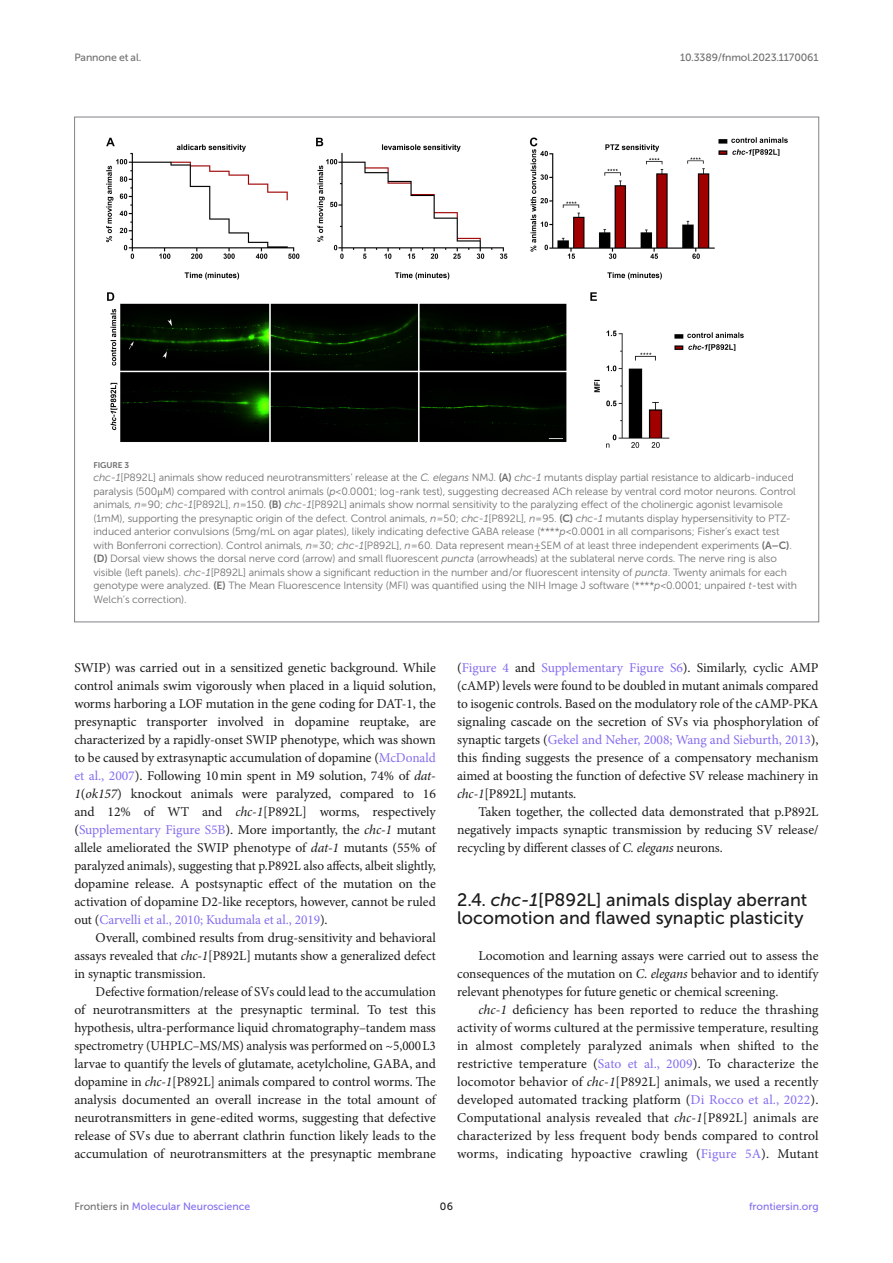
<style>
.page{position:relative;width:893px;height:1263px;background:#fff}
.page>*{position:absolute;margin:0;border:0;box-sizing:border-box;transform-origin:0 0}
.HEAD_2{font:18px/18px "Museo Sans 500";color:#1b1c1b}
.TEXT{font:13.5px/18px "Minion Pro";letter-spacing:-.005em;color:#1b1c1b;text-align:justify}
.TEXT_FLUSH{font:13.5px/18px "Minion Pro";letter-spacing:-.005em;color:#1b1c1b;text-align:justify}
.FIG_LEG{font:10.5px/13.5px "Museo Sans 300";letter-spacing:-.01em;color:#706f70}
.t1{font:10.5px "Museo Sans 500";color:#856df0}
.t2{font:10.5px "Museo Sans 500";letter-spacing:-.015em;color:#706f70}
.t3{font:10.5px "Museo Sans 500";color:#1b1c1b}
.FIG_HD{font:8.25px "Museo Sans 700";letter-spacing:-.01em;color:#706f70}
.s1{font-style:italic}
.s2{font-family:"Museo Sans 700"}
.s3{font-family:"STIX General"}
.s4{color:#856df0}
.s5{color:#706f70}
</style>
<div class="page">
<img style="left:106px;top:137px;width:682px;height:311px">
<p class="t2" style="left:74px;top:51px;width:68px">Pannone et al.</p>
<p class="t2" style="left:680px;top:51px;width:140px">10.3389/fnmol.2023.1170061</p>
<p class="FIG_HD" style="left:94px;top:460px;width:37px">FIGURE 3</p>
<p class="FIG_LEG" style="left:94px;top:471px;width:705px"><span class="s1">chc-1</span>[P892L] animals show reduced neurotransmitters’ release at the <span class="s1">C. elegans</span> NMJ. <span class="s2">(A)</span> <span class="s1">chc-1</span> mutants display partial resistance to aldicarb-induced paralysis (500 <span class="s3">μ</span>M) compared with control animals (<span class="s1">p</span> &lt; 0.0001; log-rank test), suggesting decreased ACh release by ventral cord motor neurons. Control animals, <span class="s1">n</span> = 90; <span class="s1">chc-1</span>[P892L], <span class="s1">n</span> = 150. <span class="s2">(B)</span> <span class="s1">chc-1</span>[P892L] animals show normal sensitivity to the paralyzing effect of the cholinergic agonist levamisole<br>(1 mM), supporting the presynaptic origin of the defect. Control animals, <span class="s1">n</span> = 50; <span class="s1">chc-1</span>[P892L], <span class="s1">n</span> = 95. <span class="s2">(C)</span> <span class="s1">chc-1</span> mutants display hypersensitivity to PTZ&shy;induced anterior convulsions (5 mg/mL on agar plates), likely indicating defective GABA release (****<span class="s1">p</span> &lt; 0.0001 in all comparisons; Fisher’s exact test with Bonferroni correction). Control animals, <span class="s1">n</span> = 30; <span class="s1">chc-1</span>[P892L], <span class="s1">n</span> = 60. Data represent mean ± SEM of at least three independent experiments <span class="s2">(A–C)</span>. <span class="s2">(D)</span> Dorsal view shows the dorsal nerve cord (arrow) and small fluorescent <span class="s1">puncta</span> (arrowheads) at the sublateral nerve cords. The nerve ring is also visible (left panels). <span class="s1">chc-1</span>[P892L] animals show a significant reduction in the number and/or fluorescent intensity of <span class="s1">puncta</span>. Twenty animals for each genotype were analyzed. <span class="s2">(E)</span> The Mean Fluorescence Intensity (MFI) was quantified using the NIH Image J software (****<span class="s1">p</span> &lt; 0.0001; unpaired <span class="s1">t</span>-test with Welch’s correction).</p>
<p class="TEXT" style="left:74px;top:659px;width:363px">SWIP) was carried out in a sensitized genetic background. While control animals swim vigorously when placed in a liquid solution, worms harboring a LOF mutation in the gene coding for DAT-1, the presynaptic transporter involved in dopamine reuptake, are characterized by a rapidly-onset SWIP phenotype, which was shown to be caused by extrasynaptic accumulation of dopamine (<span class="s4">McDonald et al., 2007</span>). Following 10min spent in M9 solution, 74% of <span class="s1">dat-1</span>(<span class="s1">ok157</span>) knockout animals were paralyzed, compared to 16 and 12% of WT and <span class="s1">chc-1</span>[P892L] worms, respectively (<span class="s4">Supplementary Figure S5B</span>). More importantly, the <span class="s1">chc-1</span> mutant allele ameliorated the SWIP phenotype of <span class="s1">dat-1</span> mutants (55% of paralyzed animals), suggesting that p.P892L also affects, albeit slightly, dopamine release. A postsynaptic effect of the mutation on the activation of dopamine D2-like receptors, however, cannot be ruled out (<span class="s4">Carvelli et al., 2010; Kudumala et al., 2019</span>).</p>
<p class="TEXT" style="left:74px;top:929px;width:363px;text-indent:21px">Overall, combined results from drug-sensitivity and behavioral assays revealed that <span class="s1">chc-1</span>[P892L] mutants show a generalized defect in synaptic transmission.</p>
<p class="TEXT" style="left:74px;top:983px;width:363px;text-indent:21px">Defective formation/release of SVs could lead to the accumulation of neurotransmitters at the presynaptic terminal. To test this hypothesis, ultra-performance liquid chromatography–tandem mass spectrometry (UHPLC–MS/MS) analysis was performed on ~5,000L3 larvae to quantify the levels of glutamate, acetylcholine, GABA, and dopamine in <span class="s1">chc-1</span>[P892L] animals compared to control worms. The analysis documented an overall increase in the total amount of neurotransmitters in gene-edited worms, suggesting that defective release of SVs due to aberrant clathrin function likely leads to the accumulation of neurotransmitters at the presynaptic membrane</p>
<p class="TEXT" style="left:457px;top:659px;width:363px">(<span class="s4">Figure 4</span> and <span class="s4">Supplementary Figure S6</span>). Similarly, cyclic AMP (cAMP) levels were found to be doubled in mutant animals compared to isogenic controls. Based on the modulatory role of the cAMP-PKA signaling cascade on the secretion of SVs via phosphorylation of synaptic targets (<span class="s4">Gekel and Neher, 2008; Wang and Sieburth, 2013</span>), this finding suggests the presence of a compensatory mechanism aimed at boosting the function of defective SV release machinery in <span class="s1">chc-1</span>[P892L] mutants.</p>
<p class="TEXT" style="left:457px;top:803px;width:363px;text-indent:21px">Taken together, the collected data demonstrated that p.P892L negatively impacts synaptic transmission by reducing SV release/ recycling by different classes of <span class="s1">C. elegans</span> neurons.</p>
<p class="HEAD_2" style="left:457px;top:891px;width:352px">2.4. <span class="s1">chc-1</span>[P892L] animals display aberrant locomotion and flawed synaptic plasticity</p>
<p class="TEXT_FLUSH" style="left:457px;top:947px;width:363px;text-indent:21px">Locomotion and learning assays were carried out to assess the consequences of the mutation on <span class="s1">C. elegans</span> behavior and to identify relevant phenotypes for future genetic or chemical screening.</p>
<p class="TEXT" style="left:457px;top:1001px;width:363px;text-indent:21px"><span class="s1">chc-1</span> deficiency has been reported to reduce the thrashing activity of worms cultured at the permissive temperature, resulting in almost completely paralyzed animals when shifted to the restrictive temperature (<span class="s4">Sato et al., 2009</span>). To characterize the locomotor behavior of <span class="s1">chc-1</span>[P892L] animals, we used a recently developed automated tracking platform (<span class="s4">Di Rocco et al., 2022</span>).<br>Computational analysis revealed that <span class="s1">chc-1</span>[P892L] animals are characterized by less frequent body bends compared to control worms, indicating hypoactive crawling (<span class="s4">Figure 5A</span>). Mutant</p>
<p class="t1" style="left:74px;top:1200px;width:177px"><span class="s5">Frontiers in</span> Molecular Neuroscience</p>
<p class="t3" style="left:440px;top:1200px;width:15px">06</p>
<p class="t1" style="left:749px;top:1200px;width:71px">frontiersin.org</p>
</div>
